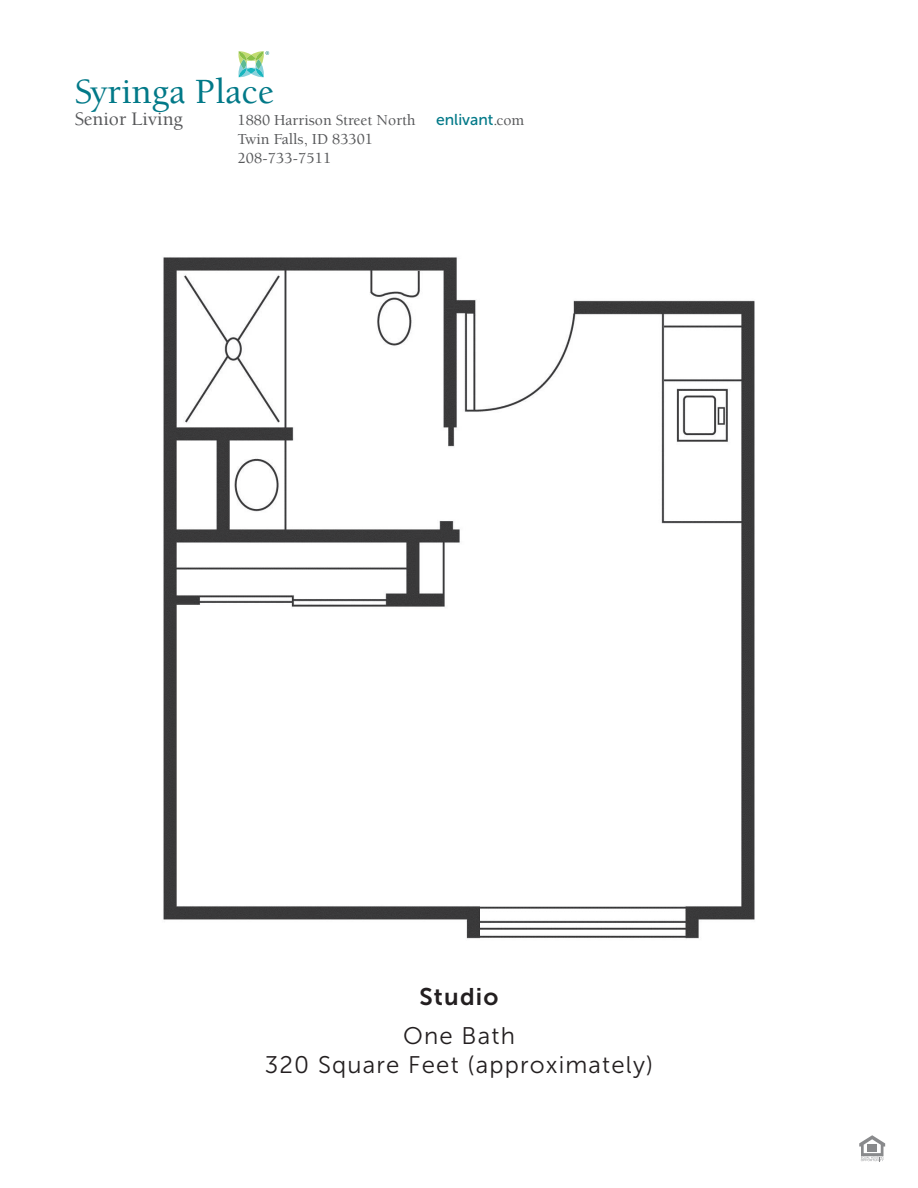
<style>
.page{position:relative;width:918px;height:1188px;background:#fff}
.page>*{position:absolute;margin:0;border:0;box-sizing:border-box;transform-origin:0 0}
.t1{font:500 36.45px "Berkeley Std";color:#027988}
.t2{font:24px/28.8px "Museo Sans 300";letter-spacing:.05em;color:#231f20;text-align:center}
.t3{font:24px "Museo Sans 700";letter-spacing:.05em;color:#231f20}
.t4{font:500 19.65px "Berkeley Std";color:#57585a}
.t5{font:500 15.75px/18.9px "Berkeley Std";color:#57585a}
.t6{font:15.75px "Museo Sans 500";color:#027988}
.s1{font-family:"Berkeley Std";font-weight:500;color:#495550}
.s2{font-family:"Berkeley Std";font-weight:500;color:#57585a}
</style>
<div class="page">
<svg style="left:238px;top:51px;width:31px;height:26px"></svg>
<svg style="left:859px;top:1135px;width:26px;height:26px"></svg>
<img style="left:163px;top:257px;width:592px;height:682px">
<h1 class="t1" style="left:74px;top:72px;width:201px">Syringa Place</h1>
<p class="t4" style="left:74px;top:108px;width:110px">Senior Living</p>
<p class="t5" style="left:238px;top:111px;width:180px">1880 Harrison Street North</p>
<p class="t6" style="left:436px;top:111px;width:90px">enlivant<span class="s1">.</span><span class="s2">com</span></p>
<p class="t5" style="left:238px;top:130px;width:137px">Twin Falls, ID 83301<br>208-733-7511</p>
<h2 class="t3" style="left:419px;top:984px;width:81px">Studio</h2>
<h2 class="t2" style="left:265px;top:1022px;width:390px">One Bath<br>320 Square Feet (approximately)</h2>
</div>
